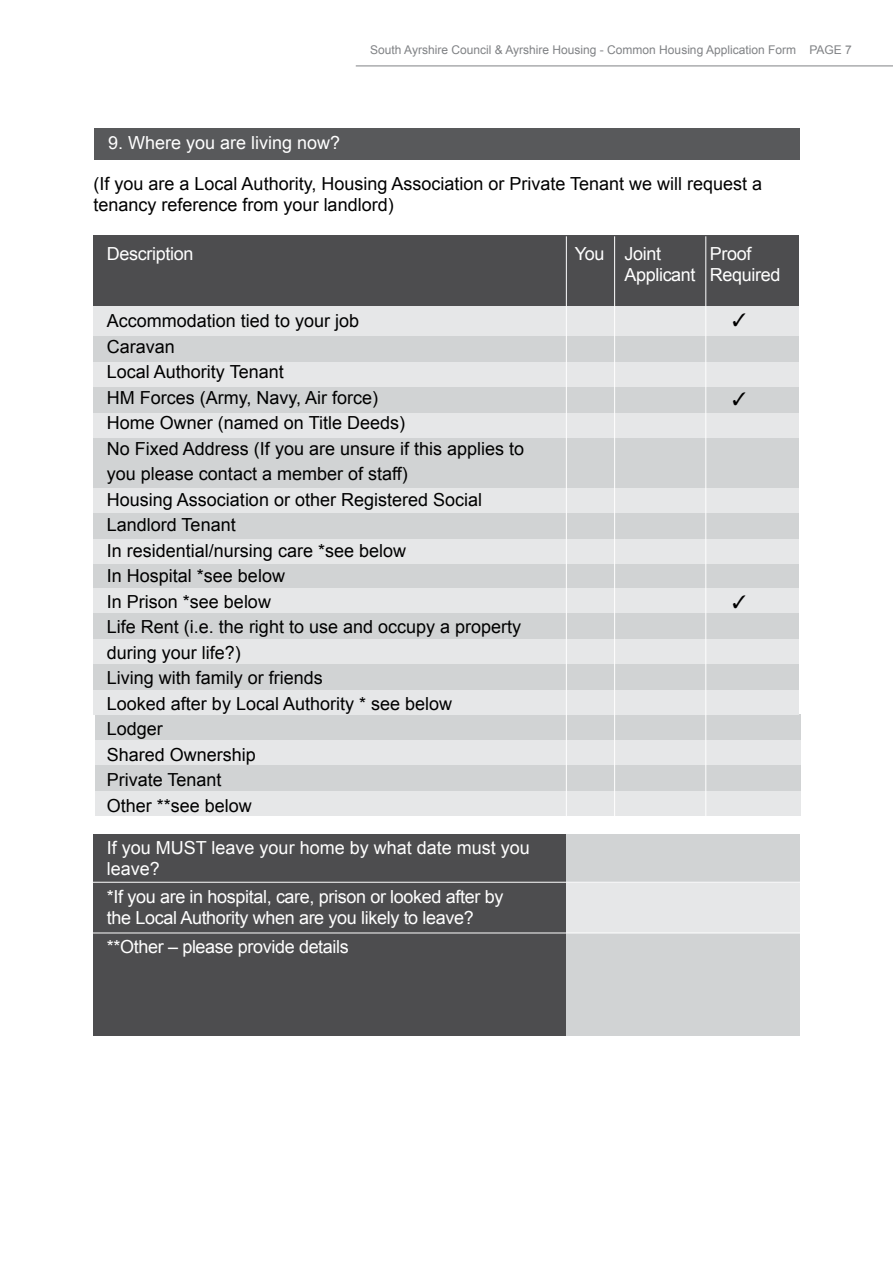
<style>
.page{position:relative;width:893px;height:1263px;background:#fff}
.page>*{position:absolute;margin:0;border:0;box-sizing:border-box;transform-origin:0 0}
.t1{font:18px/25.5px "Arial";color:#000}
.t2{font:18px/21px "Arial";letter-spacing:-.02em;color:#fff}
.t3{font:18px/21px "Arial";color:#fff}
.t4{font:12px "Arial";color:#808285}
</style>
<div class="page">
<hr style="left:356px;top:66px;width:537px;height:1px;background:#808285">
<div style="left:95px;top:791px;width:705px;height:25px;background:#e6e7e8"></div>
<div style="left:95px;top:765px;width:705px;height:26px;background:#d1d3d4"></div>
<div style="left:95px;top:740px;width:705px;height:25px;background:#e6e7e8"></div>
<div style="left:95px;top:714px;width:705px;height:26px;background:#d1d3d4"></div>
<div style="left:94px;top:689px;width:705px;height:26px;background:#e6e7e8"></div>
<div style="left:94px;top:664px;width:705px;height:25px;background:#d1d3d4"></div>
<div style="left:94px;top:638px;width:705px;height:26px;background:#e6e7e8"></div>
<div style="left:94px;top:613px;width:705px;height:25px;background:#d1d3d4"></div>
<div style="left:94px;top:587px;width:705px;height:26px;background:#e6e7e8"></div>
<div style="left:94px;top:562px;width:705px;height:25px;background:#d1d3d4"></div>
<div style="left:94px;top:539px;width:705px;height:25px;background:#e6e7e8"></div>
<div style="left:94px;top:513px;width:705px;height:26px;background:#d1d3d4"></div>
<div style="left:94px;top:488px;width:705px;height:25px;background:#e6e7e8"></div>
<div style="left:94px;top:438px;width:705px;height:50px;background:#d1d3d4"></div>
<div style="left:94px;top:412px;width:705px;height:26px;background:#e6e7e8"></div>
<div style="left:94px;top:387px;width:705px;height:25px;background:#d1d3d4"></div>
<div style="left:94px;top:361px;width:705px;height:26px;background:#e6e7e8"></div>
<div style="left:94px;top:336px;width:705px;height:25px;background:#d1d3d4"></div>
<div style="left:94px;top:306px;width:705px;height:30px;background:#e6e7e8"></div>
<div style="left:94px;top:128px;width:706px;height:32px;background:#58595b"></div>
<div style="left:94px;top:236px;width:705px;height:70px;background:#4d4d4f"></div>
<div style="left:94px;top:834px;width:473px;height:201px;background:#4d4d4f"></div>
<hr style="left:614px;top:236px;width:1px;height:583px;background:#fff">
<hr style="left:566px;top:236px;width:1px;height:584px;background:#fff">
<hr style="left:705px;top:236px;width:1px;height:583px;background:#fff">
<div style="left:566px;top:834px;width:233px;height:49px;background:#d1d3d4"></div>
<div style="left:566px;top:883px;width:233px;height:49px;background:#e6e7e8"></div>
<div style="left:566px;top:933px;width:233px;height:102px;background:#d1d3d4"></div>
<hr style="left:87px;top:882px;width:723px;height:1px;background:#fff">
<hr style="left:78px;top:932px;width:722px;height:1px;background:#fff">
<p class="t4" style="left:370px;top:42px;width:483px">South Ayrshire Council &amp; Ayrshire Housing - Common Housing Application Form PAGE 7</p>
<p class="t3" style="left:108px;top:133px;width:234px">9. Where you are living now?</p>
<p class="t1" style="left:94px;top:173px;width:670px;line-height:21.6px">(If you are a Local Authority, Housing Association or Private Tenant we will request a tenancy reference from your landlord)</p>
<p class="t2" style="left:107px;top:243px;width:88px">Description</p>
<p class="t2" style="left:575px;top:243px;width:88px">You Joint</p>
<p class="t2" style="left:624px;top:243px;width:157px;text-indent:86px">Proof<br>Applicant Required</p>
<p class="t1" style="left:107px;top:308px;width:419px">Accommodation tied to your job<br>Caravan<br>Local Authority Tenant<br>HM Forces (Army, Navy, Air force)<br>Home Owner (named on Title Deeds)<br>No Fixed Address (If you are unsure if this applies to you please contact a member of staff)<br>Housing Association or other Registered Social<br>Landlord Tenant<br>In residential/nursing care *see below<br>In Hospital *see below<br>In Prison *see below<br>Life Rent (i.e. the right to use and occupy a property during your life?)<br>Living with family or friends<br>Looked after by Local Authority * see below<br>Lodger<br>Shared Ownership<br>Private Tenant<br>Other **see below</p>
<p class="t3" style="left:107px;top:837px;width:424px">If you MUST leave your home by what date must you leave?</p>
<p class="t2" style="left:107px;top:886px;width:398px">*If you are in hospital, care, prison or looked after by the Local Authority when are you likely to leave?</p>
<p class="t2" style="left:107px;top:936px;width:243px">**Other – please provide details</p>
</div>
